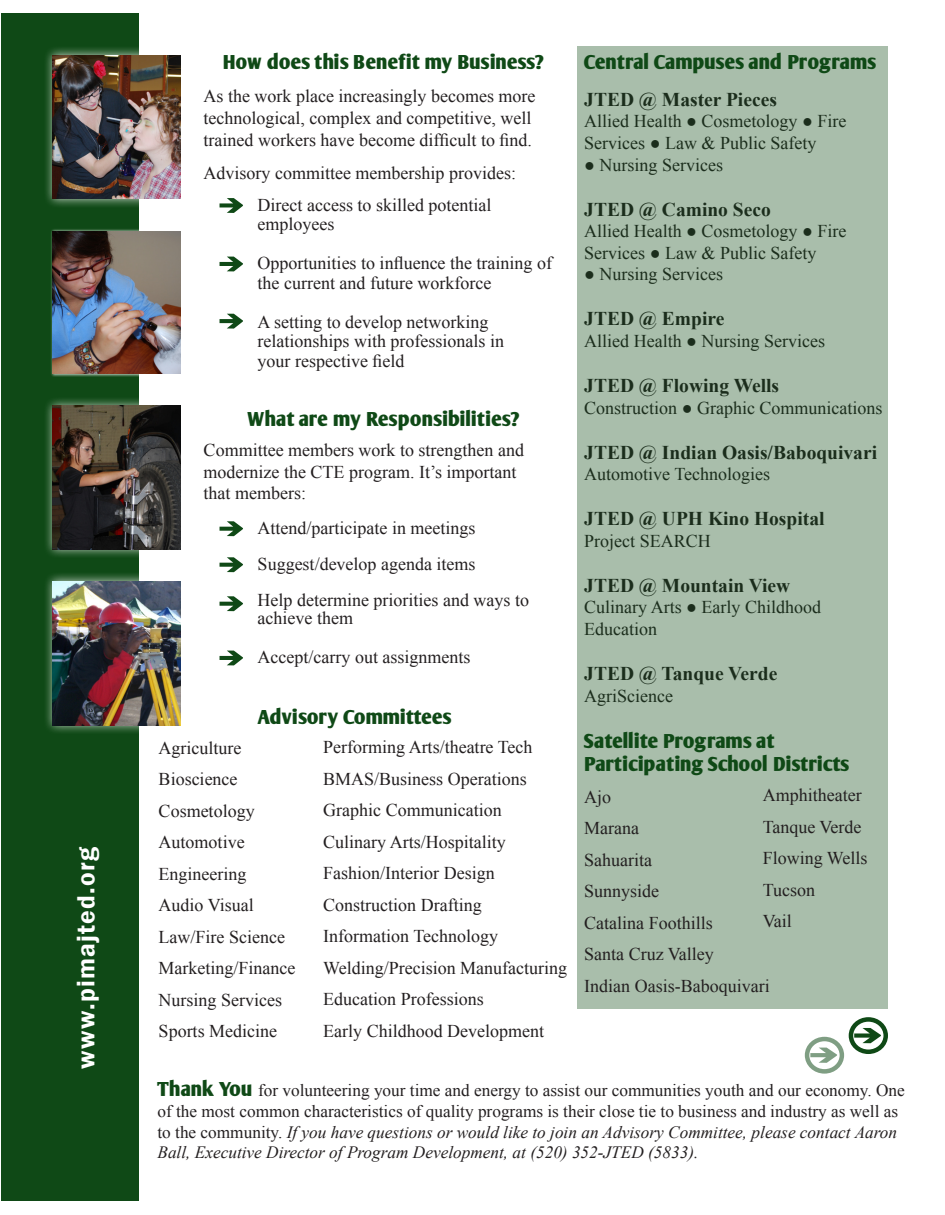
<style>
.page{position:relative;width:945px;height:1215px;background:#fff}
.page>*{position:absolute;margin:0;border:0;box-sizing:border-box;transform-origin:0 0}
.t1{font:600 25.5px "Franklin Gothic";letter-spacing:.05em;color:#fff}
.t2{font:700 19.5px "Times New Roman";color:#231f20}
.t3{font:700 19.5px/23.4px "Oli Jo";letter-spacing:-.025em;color:#0f4916}
.t4{font:700 19.5px "Oli Jo";letter-spacing:-.045em;color:#0f4916}
.t5{font:700 19.5px "Oli Jo";color:#0f4916}
.t6{font:18px/21.6px "Times New Roman";color:#231f20}
.t7{font:17.25px/20.7px "Times New Roman";color:#231f20}
.s1{font-family:"Oli Jo";font-weight:700;font-size:19.5px;color:#0f4916}
.s2{font-style:italic}
</style>
<div class="page">
<div style="left:2px;top:14px;width:138px;height:1188px;background:#0f4916"></div>
<div style="left:43px;top:396px;width:147px;height:163px;background:#fff;opacity:.75"></div>
<img style="left:53px;top:406px;width:127px;height:144px">
<div style="left:43px;top:45px;width:147px;height:163px;background:#fff;opacity:.75"></div>
<img style="left:53px;top:55px;width:127px;height:144px">
<svg style="left:220px;top:521px;width:23px;height:15px"></svg>
<svg style="left:220px;top:651px;width:23px;height:14px"></svg>
<svg style="left:220px;top:596px;width:23px;height:15px"></svg>
<svg style="left:220px;top:557px;width:23px;height:15px"></svg>
<svg style="left:220px;top:198px;width:23px;height:15px"></svg>
<svg style="left:220px;top:314px;width:23px;height:15px"></svg>
<svg style="left:220px;top:257px;width:23px;height:14px"></svg>
<div style="left:849px;top:1017px;width:39px;height:37px;border:4px solid #0f4916;border-radius:50%"></div>
<svg style="left:854px;top:1028px;width:28px;height:15px"></svg>
<div style="left:805px;top:1037px;width:39px;height:37px;border:4px solid #0f4916;border-radius:50%"></div>
<svg style="left:810px;top:1048px;width:28px;height:15px"></svg>
<div style="left:578px;top:46px;width:310px;height:963px;background:#a9beab"></div>
<div style="left:50px;top:228px;width:133px;height:149px;background:#fff;opacity:.75"></div>
<img style="left:53px;top:231px;width:128px;height:143px">
<div style="left:43px;top:571px;width:147px;height:163px;background:#fff;opacity:.75"></div>
<img style="left:53px;top:581px;width:127px;height:144px">
<p class="t1" style="left:70px;top:1069px;width:223px;rotate:-90deg">www.pimajted.org</p>
<p class="t3" style="left:223px;top:50px;width:323px">How does this Benefit my Business?</p>
<p class="t6" style="left:204px;top:85px;width:333px">As the work place increasingly becomes more technological, complex and competitive, well trained workers have become difficult to find.</p>
<p class="t6" style="left:204px;top:162px;width:314px">Advisory committee membership provides:</p>
<p class="t6" style="left:258px;top:194px;width:235px">Direct access to skilled potential</p>
<p class="t6" style="left:258px;top:213px;width:78px">employees</p>
<p class="t6" style="left:258px;top:253px;width:296px;line-height:19.5px">Opportunities to influence the training of the current and future workforce</p>
<p class="t6" style="left:258px;top:312px;width:248px;line-height:19.5px">A setting to develop networking relationships with professionals in your respective field</p>
<p class="t3" style="left:247px;top:407px;width:274px">What are my Responsibilities?</p>
<p class="t6" style="left:204px;top:439px;width:322px">Committee members work to strengthen and modernize the CTE program. It’s important that members:</p>
<p class="t6" style="left:258px;top:517px;width:219px">Attend/participate in meetings</p>
<p class="t6" style="left:258px;top:553px;width:219px">Suggest/develop agenda items</p>
<p class="t6" style="left:258px;top:591px;width:273px;line-height:18px">Help determine priorities and ways to achieve them</p>
<p class="t6" style="left:258px;top:646px;width:214px">Accept/carry out assignments</p>
<p class="t5" style="left:257px;top:706px;width:196px">Advisory Committees</p>
<p class="t6" style="left:159px;top:737px;width:84px">Agriculture</p>
<p class="t6" style="left:159px;top:768px;width:80px">Bioscience</p>
<p class="t6" style="left:159px;top:800px;width:98px">Cosmetology</p>
<p class="t6" style="left:159px;top:831px;width:88px">Automotive</p>
<p class="t6" style="left:159px;top:863px;width:89px">Engineering</p>
<p class="t6" style="left:159px;top:894px;width:97px">Audio Visual</p>
<p class="t6" style="left:159px;top:926px;width:128px">Law/Fire Science</p>
<p class="t6" style="left:159px;top:957px;width:138px">Marketing/Finance</p>
<p class="t6" style="left:159px;top:989px;width:125px">Nursing Services</p>
<p class="t6" style="left:159px;top:1020px;width:120px">Sports Medicine</p>
<p class="t6" style="left:323px;top:736px;width:211px">Performing Arts/theatre Tech</p>
<p class="t6" style="left:323px;top:768px;width:205px">BMAS/Business Operations</p>
<p class="t6" style="left:323px;top:799px;width:180px">Graphic Communication</p>
<p class="t6" style="left:323px;top:831px;width:184px">Culinary Arts/Hospitality</p>
<p class="t6" style="left:323px;top:862px;width:173px">Fashion/Interior Design</p>
<p class="t6" style="left:323px;top:894px;width:160px">Construction Drafting</p>
<p class="t6" style="left:323px;top:925px;width:176px">Information Technology</p>
<p class="t6" style="left:323px;top:957px;width:246px">Welding/Precision Manufacturing</p>
<p class="t6" style="left:323px;top:988px;width:162px">Education Professions</p>
<p class="t6" style="left:323px;top:1020px;width:222px">Early Childhood Development</p>
<p class="t4" style="left:584px;top:50px;width:294px">Central Campuses and Programs</p>
<p class="t2" style="left:584px;top:86px;width:194px">JTED @ Master Pieces</p>
<p class="t6" style="left:584px;top:110px;width:264px">Allied Health ● Cosmetology ● Fire<br>Services ● Law &amp; Public Safety</p>
<p class="t6" style="left:584px;top:153px;width:140px">● Nursing Services</p>
<p class="t2" style="left:584px;top:196px;width:188px">JTED @ Camino Seco</p>
<p class="t6" style="left:584px;top:220px;width:264px">Allied Health ● Cosmetology ● Fire<br>Services ● Law &amp; Public Safety</p>
<p class="t6" style="left:584px;top:263px;width:140px">● Nursing Services</p>
<p class="t2" style="left:584px;top:305px;width:142px">JTED @ Empire</p>
<p class="t6" style="left:584px;top:330px;width:242px">Allied Health ● Nursing Services</p>
<p class="t2" style="left:584px;top:372px;width:196px">JTED @ Flowing Wells</p>
<p class="t6" style="left:584px;top:396px;width:300px">Construction ● Graphic Communications</p>
<p class="t2" style="left:584px;top:439px;width:294px">JTED @ Indian Oasis/Baboquivari</p>
<p class="t6" style="left:584px;top:463px;width:187px">Automotive Technologies</p>
<p class="t2" style="left:584px;top:505px;width:242px">JTED @ UPH Kino Hospital</p>
<p class="t6" style="left:584px;top:530px;width:128px">Project SEARCH</p>
<p class="t2" style="left:584px;top:572px;width:208px">JTED @ Mountain View</p>
<p class="t6" style="left:584px;top:596px;width:238px">Culinary Arts ● Early Childhood<br>Education</p>
<p class="t2" style="left:584px;top:660px;width:195px">JTED @ Tanque Verde</p>
<p class="t6" style="left:584px;top:684px;width:90px">AgriScience</p>
<p class="t3" style="left:584px;top:730px;width:267px">Satellite Programs at<br>Participating School Districts</p>
<p class="t6" style="left:584px;top:786px;width:28px">Ajo</p>
<p class="t6" style="left:584px;top:817px;width:56px">Marana</p>
<p class="t6" style="left:584px;top:849px;width:69px">Sahuarita</p>
<p class="t6" style="left:584px;top:880px;width:77px">Sunnyside</p>
<p class="t6" style="left:584px;top:912px;width:130px">Catalina Foothills</p>
<p class="t6" style="left:584px;top:943px;width:131px">Santa Cruz Valley</p>
<p class="t6" style="left:584px;top:975px;width:187px">Indian Oasis-Baboquivari</p>
<p class="t6" style="left:763px;top:784px;width:100px">Amphitheater</p>
<p class="t6" style="left:763px;top:816px;width:100px">Tanque Verde</p>
<p class="t6" style="left:763px;top:847px;width:106px">Flowing Wells</p>
<p class="t6" style="left:763px;top:879px;width:54px">Tucson</p>
<p class="t6" style="left:763px;top:910px;width:30px">Vail</p>
<p class="t7" style="left:158px;top:1080px;width:749px"><span class="s1">Thank You</span> for volunteering your time and energy to assist our communities youth and our economy. One of the most common characteristics of quality programs is their close tie to business and industry as well as to the community. <span class="s2">If you have questions or would like to join an Advisory Committee, please contact Aaron Ball, Executive Director of Program Development, at (520) 352-JTED (5833).</span></p>
</div>
